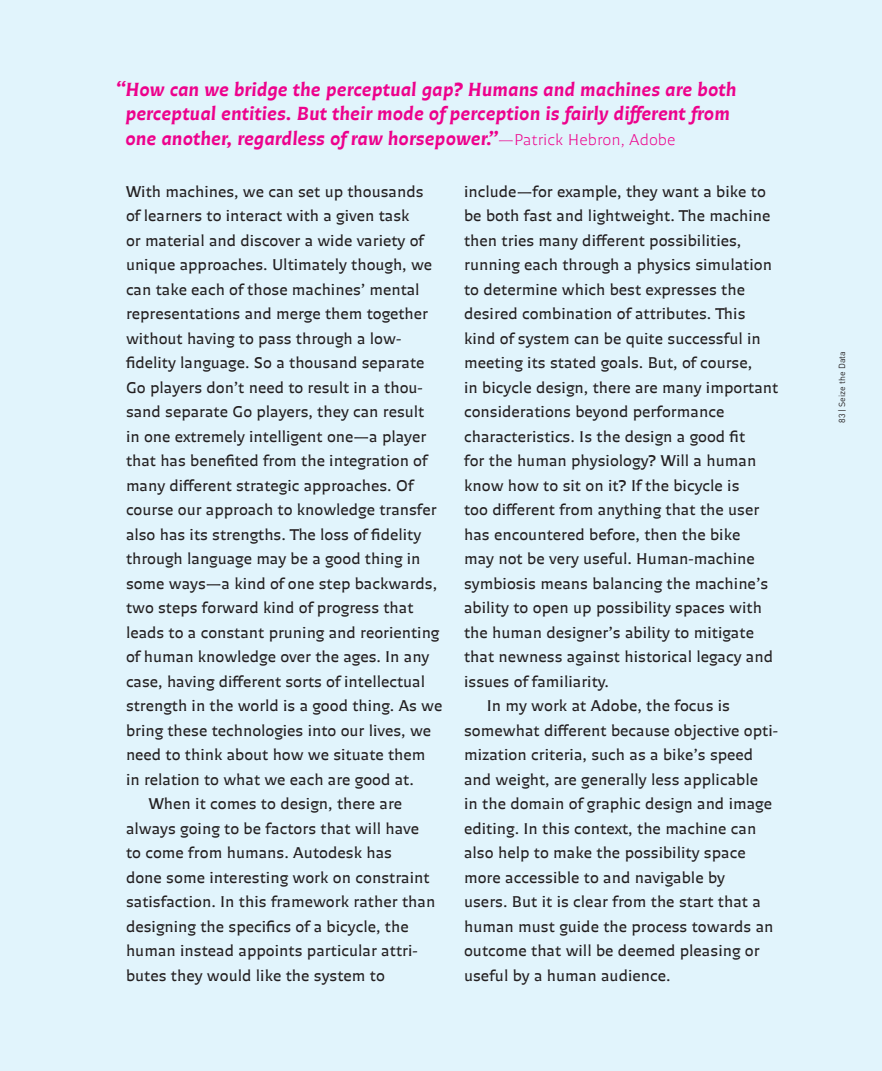
<style>
.page{position:relative;width:882px;height:1071px;background:#e1f4fc}
.page>*{position:absolute;margin:0;border:0;box-sizing:border-box;transform-origin:0 0}
._4_Callout{font:19.25px/24.5px "Chercan Std Negra Italica";color:#ed028c}
._3_Interview{font:15.75px/24.5px "Chercan Std Morena";color:#231f20}
._3_Interview_1st{font:15.75px/24.5px "Chercan Std Morena";color:#231f20}
.page_number{font:8.75px "DIN";color:#231f20}
.s1{font-family:"Chercan Std Fina";font-size:15.75px}
</style>
<div class="page">
<p class="_4_Callout" style="left:125px;top:75px;width:613px;text-indent:-10px">“How can we bridge the perceptual gap? Humans and machines are both perceptual entities. But their mode of perception is fairly different from one another, regardless of raw horsepower.”<span class="s1">—Patrick Hebron, Adobe</span></p>
<p class="_3_Interview" style="left:126px;top:178px;width:318px">With machines, we can set up thousands<br>of learners to interact with a given task<br>or material and discover a wide variety of unique approaches. Ultimately though, we can take each of those machines’ mental representations and merge them together without having to pass through a low&shy;fidelity language. So a thousand separate Go players don’t need to result in a thou&shy;sand separate Go players, they can result<br>in one extremely intelligent one—a player that has benefited from the integration of many different strategic approaches. Of course our approach to knowledge transfer also has its strengths. The loss of fidelity through language may be a good thing in some ways—a kind of one step backwards, two steps forward kind of progress that leads to a constant pruning and reorienting of human knowledge over the ages. In any case, having different sorts of intellectual strength in the world is a good thing. As we bring these technologies into our lives, we need to think about how we situate them in relation to what we each are good at.</p>
<p class="_3_Interview" style="left:126px;top:790px;width:311px;text-indent:23px">When it comes to design, there are always going to be factors that will have to come from humans. Autodesk has<br>done some interesting work on constraint satisfaction. In this framework rather than designing the specifics of a bicycle, the human instead appoints particular attri&shy;butes they would like the system to</p>
<p class="_3_Interview_1st" style="left:464px;top:178px;width:316px">include—for example, they want a bike to be both fast and lightweight. The machine then tries many different possibilities, running each through a physics simulation to determine which best expresses the desired combination of attributes. This kind of system can be quite successful in meeting its stated goals. But, of course,<br>in bicycle design, there are many important considerations beyond performance characteristics. Is the design a good fit<br>for the human physiology? Will a human know how to sit on it? If the bicycle is<br>too different from anything that the user has encountered before, then the bike<br>may not be very useful. Human-machine symbiosis means balancing the machine’s ability to open up possibility spaces with the human designer’s ability to mitigate that newness against historical legacy and issues of familiarity.</p>
<p class="_3_Interview" style="left:464px;top:692px;width:316px;text-indent:23px">In my work at Adobe, the focus is somewhat different because objective opti&shy;mization criteria, such as a bike’s speed and weight, are generally less applicable<br>in the domain of graphic design and image editing. In this context, the machine can also help to make the possibility space more accessible to and navigable by<br>users. But it is clear from the start that a human must guide the process towards an outcome that will be deemed pleasing or useful by a human audience.</p>
<p class="page_number" style="left:836px;top:423px;width:73px;rotate:-90deg">83 | Seize the Data</p>
</div>
